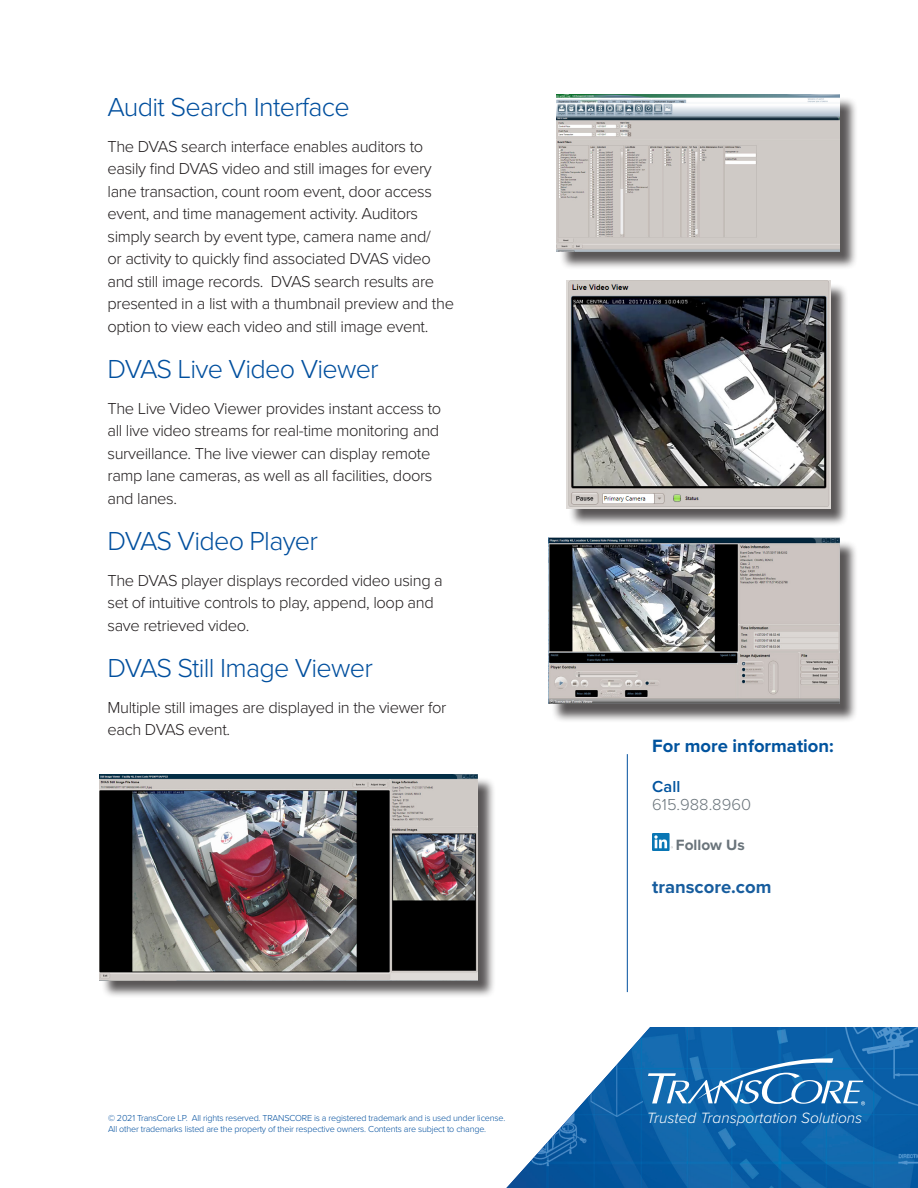
<style>
.page{position:relative;width:918px;height:1188px;background:#fff}
.page>*{position:absolute;margin:0;border:0;box-sizing:border-box;transform-origin:0 0}
.t1{font:300 27px "Proxima Nova";letter-spacing:-.025em;color:#014f9e}
.t2{font:700 18.45px "Proxima Nova";color:#01539e}
.t3{font:700 18.45px "Proxima Nova";color:#175d9e}
.t4{font:300 16.5px/22.5px "Proxima Nova";letter-spacing:-.02em;color:#231f20}
.t5{font:300 16.5px/17.7px "Proxima Nova";color:#6a747b}
.t6{font:italic 300 15.45px "Proxima Nova";color:#fff}
.Contact_Headers{font:700 15.45px "Proxima Nova";color:#6a747b}
.t7{font:300 9px "Proxima Nova";letter-spacing:-.02em;color:#014f9e}
.s1{font-weight:600;color:#01539e}
</style>
<div class="page">
<img style="left:506px;top:1027px;width:412px;height:161px">
<svg style="left:648px;top:1058px;width:217px;height:47px"></svg>
<hr style="left:627px;top:754px;width:1px;height:238px;background:#014f9e">
<img style="left:652px;top:833px;width:21px;height:18px">
<div style="left:102px;top:777px;width:394px;height:222px;background:#231f20;opacity:.75"></div>
<img style="left:99px;top:775px;width:378px;height:205px">
<div style="left:569px;top:283px;width:280px;height:244px;background:#231f20;opacity:.75"></div>
<img style="left:566px;top:281px;width:264px;height:227px">
<div style="left:559px;top:96px;width:300px;height:174px;background:#231f20;opacity:.75"></div>
<img style="left:557px;top:94px;width:283px;height:157px">
<div style="left:551px;top:540px;width:308px;height:183px;background:#231f20;opacity:.75"></div>
<img style="left:549px;top:537px;width:291px;height:167px">
<h1 class="t1" style="left:108px;top:91px;width:244px">Audit Search Interface</h1>
<p class="t4" style="left:108px;top:135px;width:348px">The DVAS search interface enables auditors to easily find DVAS video and still images for every lane transaction, count room event, door access event, and time management activity. Auditors simply search by event type, camera name and/<br>or activity to quickly find associated DVAS video and still image records. DVAS search results are presented in a list with a thumbnail preview and the option to view each video and still image event.</p>
<h1 class="t1" style="left:108px;top:353px;width:273px">DVAS Live Video Viewer</h1>
<p class="t4" style="left:108px;top:397px;width:335px">The Live Video Viewer provides instant access to all live video streams for real-time monitoring and surveillance. The live viewer can display remote ramp lane cameras, as well as all facilities, doors and lanes.</p>
<h1 class="t1" style="left:108px;top:525px;width:212px">DVAS Video Player</h1>
<p class="t4" style="left:108px;top:569px;width:337px">The DVAS player displays recorded video using a set of intuitive controls to play, append, loop and save retrieved video.</p>
<h1 class="t1" style="left:108px;top:651px;width:267px">DVAS Still Image Viewer</h1>
<p class="t4" style="left:108px;top:696px;width:340px">Multiple still images are displayed in the viewer for each DVAS event.</p>
<p class="t7" style="left:108px;top:1113px;width:399px">© 2021 TransCore LP. All rights reserved. TRANSCORE is a registered trademark and is used under license.</p>
<p class="t7" style="left:108px;top:1123px;width:380px">All other trademarks listed are the property of their respective owners. Contents are subject to change.</p>
<p class="t2" style="left:652px;top:735px;width:183px">For more information:</p>
<p class="t5" style="left:652px;top:778px;width:100px"><span class="s1">Call<br></span>615.988.8960</p>
<p class="Contact_Headers" style="left:676px;top:836px;width:70px">Follow Us</p>
<p class="t3" style="left:652px;top:876px;width:121px">transcore.com</p>
<p class="t6" style="left:647px;top:1109px;width:217px">Trusted Transportation Solutions</p>
</div>
